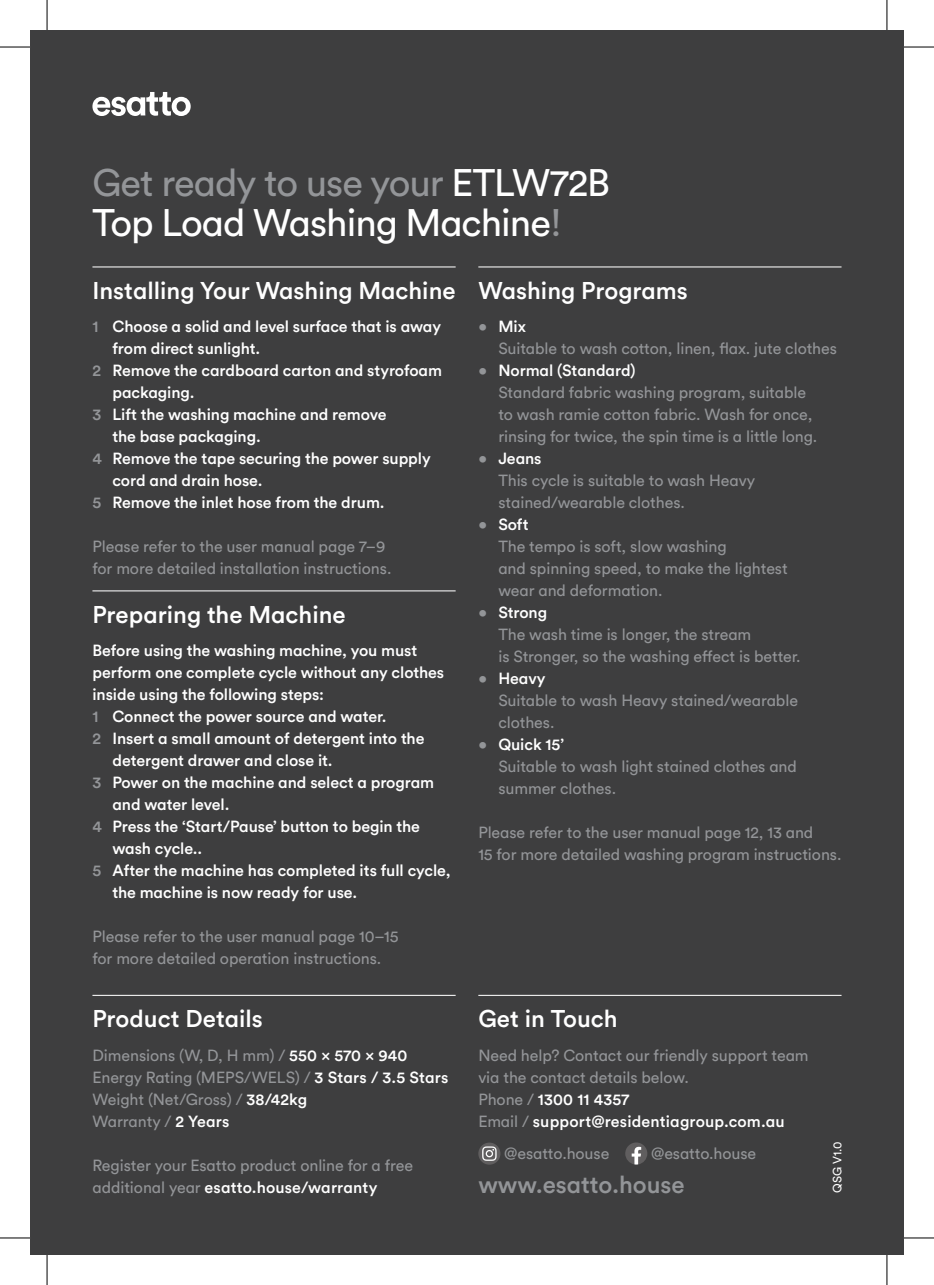
<style>
.page{position:relative;width:934px;height:1285px;background:#fff}
.page>*{position:absolute;margin:0;border:0;box-sizing:border-box;transform-origin:0 0}
.t1{font:38px/40px "Circular Std";letter-spacing:-.025em;color:#fff}
.t2{font:500 24px "Circular Std";color:#fff}
.t3{font:500 24px "Circular Std";color:#939598}
.t4{font:16px/22px "Circular Std";letter-spacing:-.005em;color:#939598}
.t5{font:500 16px "Circular Std";letter-spacing:-.005em;color:#fff}
.t6{font:12px "Circular Std";color:#fff}
.s1{color:#939598}
.s2{font-weight:500;color:#fff}
.s3{font-weight:500}
</style>
<div class="page">
<div style="left:30px;top:30px;width:873px;height:1225px;background:#3e3e3f"></div>
<svg style="left:92px;top:92px;width:98px;height:24px"></svg>
<hr style="left:92px;top:995px;width:363px;height:1px;background:#fff">
<hr style="left:478px;top:995px;width:363px;height:1px;background:#fff">
<svg style="left:478px;top:1142px;width:22px;height:22px"></svg>
<svg style="left:482px;top:1146px;width:14px;height:14px"></svg>
<svg style="left:625px;top:1142px;width:22px;height:22px"></svg>
<hr style="left:92px;top:266px;width:363px;height:1px;background:#fff">
<hr style="left:92px;top:590px;width:363px;height:1px;background:#fff">
<hr style="left:478px;top:266px;width:363px;height:1px;background:#fff">
<hr style="left:0;top:47px;width:30px;height:1px;background:#000">
<hr style="left:903px;top:47px;width:30px;height:1px;background:#000">
<hr style="left:0;top:1237px;width:30px;height:1px;background:#000">
<hr style="left:903px;top:1237px;width:30px;height:1px;background:#000">
<hr style="left:47px;top:0;width:1px;height:30px;background:#000">
<hr style="left:47px;top:1255px;width:1px;height:30px;background:#000">
<hr style="left:886px;top:0;width:1px;height:30px;background:#000">
<hr style="left:886px;top:1255px;width:1px;height:30px;background:#000">
<h1 class="t1" style="left:92px;top:162px;width:519px"><span class="s1">Get ready to use your</span> ETLW72B<br>Top Load Washing Machine<span class="s1">!</span></h1>
<h2 class="t2" style="left:92px;top:275px;width:364px">Installing Your Washing Machine</h2>
<p class="t5" style="left:92px;top:316px;width:350px"><span class="s1">1</span> Choose a solid and level surface that is away</p>
<p class="t5" style="left:112px;top:338px;width:149px">from direct sunlight.</p>
<p class="t5" style="left:92px;top:360px;width:351px"><span class="s1">2</span> Remove the cardboard carton and styrofoam</p>
<p class="t5" style="left:112px;top:382px;width:84px">packaging.</p>
<p class="t5" style="left:92px;top:404px;width:295px"><span class="s1">3</span> Lift the washing machine and remove</p>
<p class="t5" style="left:112px;top:426px;width:150px">the base packaging.</p>
<p class="t5" style="left:92px;top:448px;width:339px"><span class="s1">4</span> Remove the tape securing the power supply</p>
<p class="t5" style="left:112px;top:470px;width:151px">cord and drain hose.</p>
<p class="t5" style="left:92px;top:492px;width:293px"><span class="s1">5</span> Remove the inlet hose from the drum.</p>
<p class="t4" style="left:92px;top:535px;width:300px">Please refer to the user manual page 7–9 for more detailed installation instructions.</p>
<h2 class="t2" style="left:92px;top:599px;width:255px">Preparing the Machine</h2>
<p class="t5" style="left:92px;top:640px;width:326px">Before using the washing machine, you must</p>
<p class="t5" style="left:92px;top:662px;width:353px">perform one complete cycle without any clothes</p>
<p class="t5" style="left:92px;top:684px;width:233px">inside using the following steps:</p>
<p class="t5" style="left:92px;top:706px;width:295px"><span class="s1">1</span> Connect the power source and water.</p>
<p class="t5" style="left:92px;top:728px;width:333px"><span class="s1">2</span> Insert a small amount of detergent into the</p>
<p class="t5" style="left:112px;top:750px;width:222px">detergent drawer and close it.</p>
<p class="t5" style="left:92px;top:772px;width:343px"><span class="s1">3</span> Power on the machine and select a program</p>
<p class="t5" style="left:112px;top:794px;width:118px">and water level.</p>
<p class="t5" style="left:92px;top:816px;width:329px"><span class="s1">4</span> Press the ‘Start/Pause’ button to begin the</p>
<p class="t5" style="left:112px;top:838px;width:91px">wash cycle..</p>
<p class="t5" style="left:92px;top:860px;width:359px"><span class="s1">5</span> After the machine has completed its full cycle,</p>
<p class="t5" style="left:112px;top:882px;width:246px">the machine is now ready for use.</p>
<p class="t4" style="left:92px;top:925px;width:307px">Please refer to the user manual page 10–15 for more detailed operation instructions.</p>
<h2 class="t2" style="left:92px;top:1003px;width:172px">Product Details</h2>
<p class="t4" style="left:92px;top:1043px;width:357px">Dimensions (W, D, H mm) / <span class="s2">550 × 570 × 940<br></span>Energy Rating (MEPS/WELS) / <span class="s2">3 Stars / 3.5 Stars<br></span>Weight (Net/Gross) / <span class="s2">38/42kg<br></span>Warranty / <span class="s2">2 Years</span></p>
<p class="t4" style="left:92px;top:1153px;width:322px">Register your Esatto product online for a free additional year <span class="s2">esatto.house/warranty</span></p>
<h2 class="t2" style="left:478px;top:275px;width:211px">Washing Programs</h2>
<p class="t4" style="left:498px;top:315px;width:340px;text-indent:-20px"><span class="s3">•</span> <span class="s2">Mix<br></span>Suitable to wash cotton, linen, flax. jute clothes</p>
<p class="t4" style="left:498px;top:359px;width:320px;text-indent:-20px"><span class="s3">•</span> <span class="s2">Normal (Standard)<br></span>Standard fabric washing program, suitable to wash ramie cotton fabric. Wash for once, rinsing for twice, the spin time is a little long.</p>
<p class="t4" style="left:498px;top:447px;width:258px;text-indent:-20px"><span class="s3">•</span> <span class="s2">Jeans<br></span>This cycle is suitable to wash Heavy stained/wearable clothes.</p>
<p class="t4" style="left:498px;top:513px;width:291px;text-indent:-20px"><span class="s3">•</span> <span class="s2">Soft<br></span>The tempo is soft, slow washing<br>and spinning speed, to make the lightest wear and deformation.</p>
<p class="t4" style="left:498px;top:601px;width:304px;text-indent:-20px"><span class="s3">•</span> <span class="s2">Strong<br></span>The wash time is longer, the stream<br>is Stronger, so the washing effect is better.</p>
<p class="t4" style="left:498px;top:667px;width:301px;text-indent:-20px"><span class="s3">•</span> <span class="s2">Heavy<br></span>Suitable to wash Heavy stained/wearable clothes.</p>
<p class="t4" style="left:498px;top:733px;width:300px;text-indent:-20px"><span class="s3">•</span> <span class="s2">Quick 15’<br></span>Suitable to wash light stained clothes and summer clothes.</p>
<p class="t4" style="left:478px;top:821px;width:364px">Please refer to the user manual page 12, 13 and<br>15 for more detailed washing program instructions.</p>
<h2 class="t2" style="left:478px;top:1003px;width:141px">Get in Touch</h2>
<p class="t4" style="left:478px;top:1043px;width:332px">Need help? Contact our friendly support team via the contact details below.<br>Phone / <span class="s2">1300 11 4357<br></span>Email / <span class="s2">support@residentiagroup.com.au</span></p>
<p class="t4" style="left:504px;top:1141px;width:107px">@esatto.house</p>
<p class="t4" style="left:651px;top:1141px;width:107px">@esatto.house</p>
<h2 class="t3" style="left:478px;top:1169px;width:208px">www.esatto.house</h2>
<p class="t6" style="left:829px;top:1192px;width:53px;rotate:-90deg">QSG V1.0</p>
</div>
